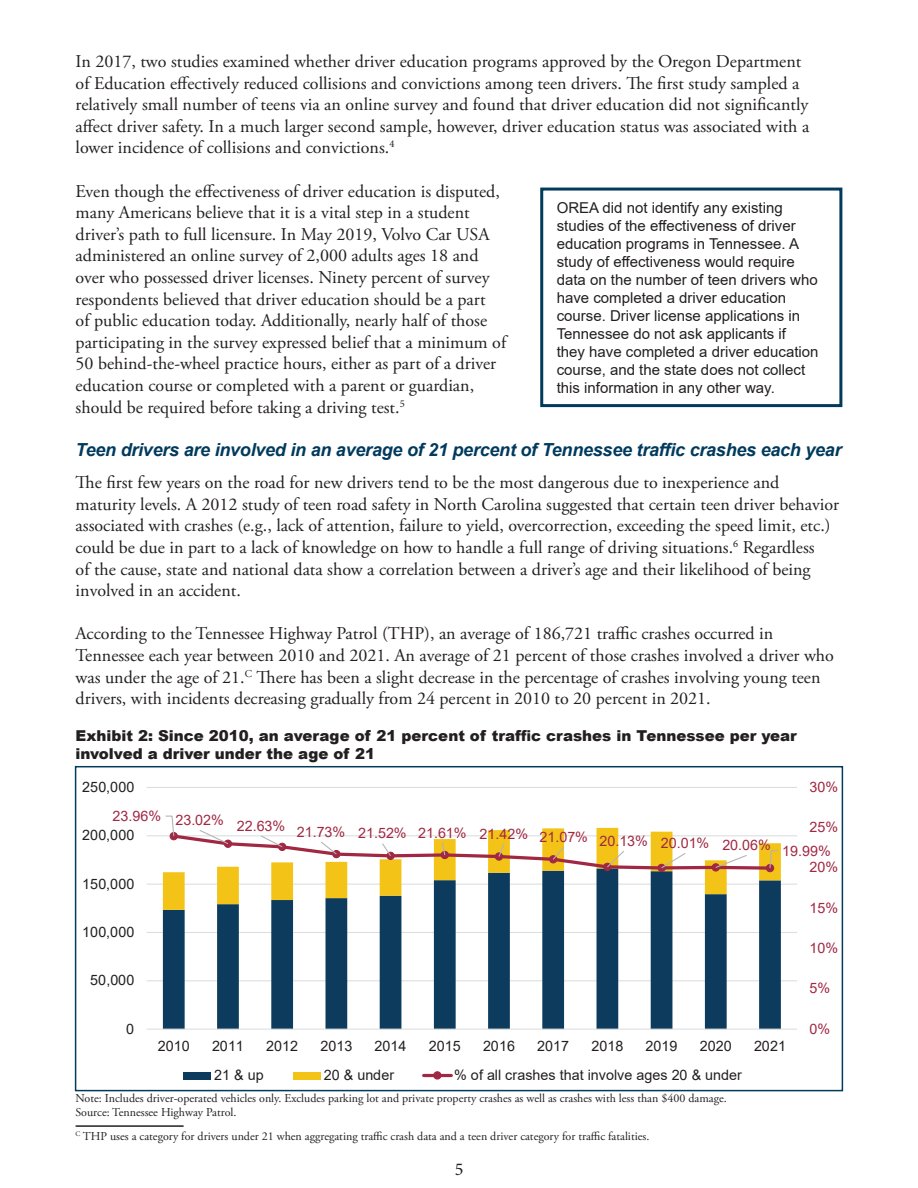
<style>
.page{position:relative;width:918px;height:1188px;background:#fff}
.page>*{position:absolute;margin:0;border:0;box-sizing:border-box;transform-origin:0 0}
.t1{font:18px/21.6px "Adobe Garamond Pro";color:#231f20}
.t2{font:italic 700 18px "Arial";letter-spacing:-.015em;color:#003a5d}
.t3{font:18px "Minion Pro";color:#231f20}
.t4{font:15px/18px "Arial";color:#231f20}
.t5{font:900 15px/18px "Arial";color:#231f20}
.t6{font:14.4px "Arial";color:#231f20}
.t7{font:14.4px "Arial";color:#a02843}
.t8{font:12px "Adobe Garamond Pro";color:#231f20}
</style>
<div class="page">
<hr style="left:76px;top:1125px;width:108px;height:2px;background:#231f20">
<div style="left:540px;top:188px;width:302px;height:219px;border:3px solid #023b5a"></div>
<hr style="left:147px;top:980px;width:650px;height:1px;background:#dcdddf">
<hr style="left:147px;top:932px;width:650px;height:1px;background:#dcdddf">
<hr style="left:147px;top:884px;width:650px;height:1px;background:#dcdddf">
<hr style="left:147px;top:835px;width:650px;height:1px;background:#dcdddf">
<hr style="left:147px;top:787px;width:650px;height:1px;background:#dcdddf">
<svg style="left:163px;top:910px;width:618px;height:119px"></svg>
<svg style="left:163px;top:836px;width:618px;height:74px"></svg>
<hr style="left:147px;top:1029px;width:650px;height:1px;background:#dcdddf">
<div style="left:657px;top:864px;width:9px;height:8px;border:1px solid #a02843;border-radius:50%"></div>
<div style="left:712px;top:863px;width:8px;height:9px;border:1px solid #a02843;border-radius:50%"></div>
<div style="left:766px;top:864px;width:8px;height:8px;border:1px solid #a02843;border-radius:50%"></div>
<svg style="left:165px;top:815px;width:614px;height:56px"></svg>
<div style="left:184px;top:1072px;width:27px;height:7px;background:#0c3b5d"></div>
<div style="left:293px;top:1072px;width:28px;height:7px;background:#f3c317"></div>
<hr style="left:424px;top:1074px;width:27px;height:3px;background:#a02843">
<div style="left:434px;top:1072px;width:7px;height:7px;background:#a02843;border-radius:50%"></div>
<div style="left:433px;top:1071px;width:9px;height:9px;border:1px solid #a02843;border-radius:50%"></div>
<div style="left:75px;top:766px;width:768px;height:325px;border:2px solid #023b5a"></div>
<p class="t1" style="left:76px;top:51px;width:735px">In 2017, two studies examined whether driver education programs approved by the Oregon Department of Education effectively reduced collisions and convictions among teen drivers. The first study sampled a relatively small number of teens via an online survey and found that driver education did not significantly affect driver safety. In a much larger second sample, however, driver education status was associated with a lower incidence of collisions and convictions.<sup>4</sup></p>
<p class="t1" style="left:76px;top:181px;width:432px">Even though the effectiveness of driver education is disputed, many Americans believe that it is a vital step in a student driver’s path to full licensure. In May 2019, Volvo Car USA administered an online survey of 2,000 adults ages 18 and over who possessed driver licenses. Ninety percent of survey respondents believed that driver education should be a part<br>of public education today. Additionally, nearly half of those participating in the survey expressed belief that a minimum of 50 behind-the-wheel practice hours, either as part of a driver education course or completed with a parent or guardian, should be required before taking a driving test.<sup>5</sup></p>
<p class="t2" style="left:76px;top:438px;width:768px">Teen drivers are involved in an average of 21 percent of Tennessee traffic crashes each year</p>
<p class="t1" style="left:76px;top:472px;width:765px">The first few years on the road for new drivers tend to be the most dangerous due to inexperience and maturity levels. A 2012 study of teen road safety in North Carolina suggested that certain teen driver behavior associated with crashes (e.g., lack of attention, failure to yield, overcorrection, exceeding the speed limit, etc.) could be due in part to a lack of knowledge on how to handle a full range of driving situations.<sup>6</sup> Regardless<br>of the cause, state and national data show a correlation between a driver’s age and their likelihood of being involved in an accident.</p>
<p class="t1" style="left:76px;top:624px;width:760px">According to the Tennessee Highway Patrol (THP), an average of 186,721 traffic crashes occurred in Tennessee each year between 2010 and 2021. An average of 21 percent of those crashes involved a driver who was under the age of 21.<sup>C</sup> There has been a slight decrease in the percentage of crashes involving young teen drivers, with incidents decreasing gradually from 24 percent in 2010 to 20 percent in 2021.</p>
<p class="t5" style="left:76px;top:726px;width:723px">Exhibit 2: Since 2010, an average of 21 percent of traffic crashes in Tennessee per year involved a driver under the age of 21</p>
<p class="t4" style="left:557px;top:198px;width:263px">OREA did not identify any existing studies of the effectiveness of driver education programs in Tennessee. A study of effectiveness would require data on the number of teen drivers who have completed a driver education course. Driver license applications in Tennessee do not ask applicants if<br>they have completed a driver education course, and the state does not collect this information in any other way.</p>
<p class="t6" style="left:82px;top:777px;width:53px">250,000</p>
<p class="t7" style="left:809px;top:777px;width:30px">30%</p>
<p class="t7" style="left:113px;top:824px;width:720px">23.96% 23.02% 22.63% 21.73% 21.52% 21.61% 21.42% 21.07% 20.13% 20.01% 20.06% 19.99%</p>
<p class="t7" style="left:809px;top:817px;width:30px">25%</p>
<p class="t6" style="left:82px;top:825px;width:53px">200,000</p>
<p class="t6" style="left:82px;top:874px;width:53px">150,000</p>
<p class="t6" style="left:82px;top:922px;width:53px">100,000</p>
<p class="t6" style="left:90px;top:970px;width:46px">50,000</p>
<p class="t6" style="left:126px;top:1019px;width:9px">0</p>
<p class="t6" style="left:158px;top:1036px;width:33px">2010</p>
<p class="t6" style="left:212px;top:1036px;width:33px">2011</p>
<p class="t6" style="left:266px;top:1036px;width:33px">2012</p>
<p class="t6" style="left:320px;top:1036px;width:33px">2013</p>
<p class="t6" style="left:375px;top:1036px;width:33px">2014</p>
<p class="t6" style="left:429px;top:1036px;width:33px">2015</p>
<p class="t6" style="left:483px;top:1036px;width:33px">2016</p>
<p class="t6" style="left:537px;top:1036px;width:33px">2017</p>
<p class="t6" style="left:591px;top:1036px;width:33px">2018</p>
<p class="t6" style="left:646px;top:1036px;width:33px">2019</p>
<p class="t6" style="left:700px;top:1036px;width:33px">2020</p>
<p class="t6" style="left:754px;top:1036px;width:33px">2021</p>
<p class="t6" style="left:214px;top:1065px;width:51px">21 &amp; up</p>
<p class="t6" style="left:324px;top:1065px;width:72px">20 &amp; under</p>
<p class="t6" style="left:454px;top:1065px;width:289px">% of all crashes that involve ages 20 &amp; under</p>
<p class="t8" style="left:76px;top:1091px;width:653px">Note: Includes driver-operated vehicles only. Excludes parking lot and private property crashes as well as crashes with less than $400 damage.</p>
<p class="t8" style="left:76px;top:1105px;width:162px">Source: Tennessee Highway Patrol.</p>
<p class="t8" style="left:76px;top:1129px;width:575px"><sup>C</sup> THP uses a category for drivers under 21 when aggregating traffic crash data and a teen driver category for traffic fatalities.</p>
<p class="t3" style="left:455px;top:1157px;width:10px">5</p>
<p class="t7" style="left:809px;top:857px;width:30px">20%</p>
<p class="t7" style="left:809px;top:898px;width:30px">15%</p>
<p class="t7" style="left:809px;top:938px;width:30px">10%</p>
<p class="t7" style="left:809px;top:978px;width:22px">5%</p>
<p class="t7" style="left:809px;top:1019px;width:22px">0%</p>
</div>
